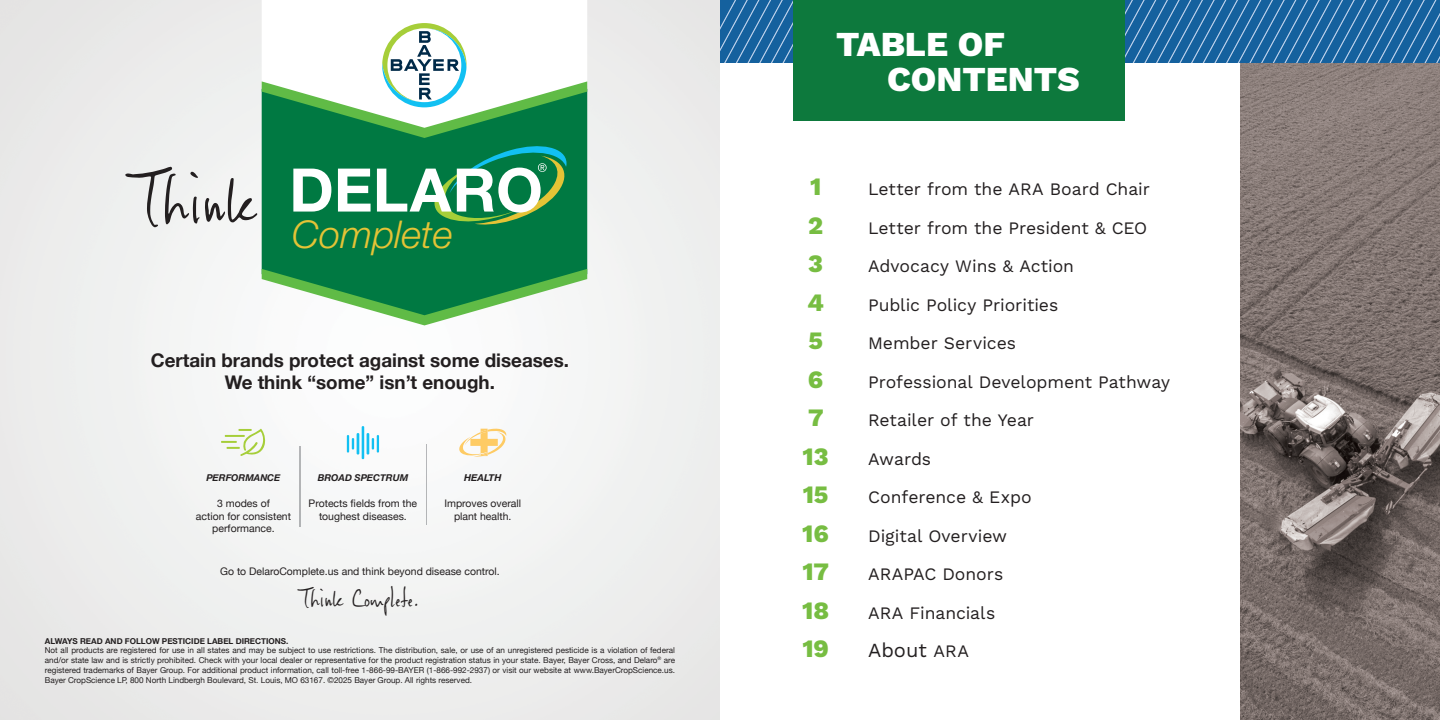
<style>
.page{position:relative;width:1440px;height:720px;background:#fff}
.page>*{position:absolute;margin:0;border:0;box-sizing:border-box;transform-origin:0 0}
.t1{font:italic 300 38.38px "Helvetica Neue";color:#e4c336}
.t2{font:800 35px/35px "Work Sans";color:#fff}
.t3{font:27.12px "Viktorie";color:#231f20}
.t4{font:800 25px "Work Sans";color:#77bd42}
.t5{font:20px "Work Sans";color:#231f20}
.t6{font:700 18.75px/22.6px "Helvetica Neue";color:#231f20;text-align:center}
.t7{font:17.5px "Work Sans";letter-spacing:-.005em;color:#231f20}
.t8{font:10.5px/12.5px "Helvetica Neue";color:#231f20;text-align:center}
.t9{font:italic 700 9.5px "Helvetica Neue";color:#231f20}
.t10{font:italic 700 9.38px "Helvetica Neue";color:#231f20}
.t11{font:8.12px/9.8px "Helvetica Neue";color:#231f20;text-align:justify}
.t12{font:700 8.12px "Helvetica Neue";color:#231f20}
.s1{font-size:17.5px}
</style>
<div class="page">
<div style="left:262px;top:226px;width:325px;height:43px;background:#007942"></div>
<svg style="left:262px;top:269px;width:325px;height:56px"></svg>
<svg style="left:262px;top:23px;width:325px;height:203px"></svg>
<img style="left:300px;top:447px;width:1px;height:80px">
<img style="left:426px;top:444px;width:1px;height:80px">
<svg style="left:221px;top:429px;width:45px;height:28px"></svg>
<svg style="left:459px;top:429px;width:47px;height:28px"></svg>
<hr style="left:357px;top:433px;width:2px;height:22px;background:#12c0f2">
<hr style="left:362px;top:426px;width:2px;height:33px;background:#12c0f2">
<hr style="left:367px;top:433px;width:2px;height:22px;background:#12c0f2">
<svg style="left:347px;top:435px;width:7px;height:18px"></svg>
<svg style="left:372px;top:435px;width:7px;height:18px"></svg>
<svg style="left:720px;top:0;width:720px;height:63px;background:#286da6"></svg>
<div style="left:793px;top:0;width:332px;height:121px;background:#0d793d"></div>
<img style="left:1240px;top:64px;width:200px;height:261px">
<img style="left:1240px;top:325px;width:200px;height:395px">
<img style="left:1240px;top:63px;width:200px;height:1px">
<h1 class="t1" style="left:133px;top:203px;width:321px"><sup>Think</sup> Complete</h1>
<h3 class="t6" style="left:151px;top:349px;width:420px">Certain brands protect against some diseases.<br>We think “some” isn’t enough.</h3>
<p class="t10" style="left:206px;top:471px;width:76px">PERFORMANCE</p>
<p class="t10" style="left:318px;top:470px;width:92px">BROAD SPECTRUM</p>
<p class="t9" style="left:464px;top:470px;width:39px">HEALTH</p>
<p class="t8" style="left:309px;top:498px;width:110px">Protects fields from the toughest diseases.</p>
<p class="t8" style="left:196px;top:498px;width:97px">3 modes of<br>action for consistent performance.</p>
<p class="t8" style="left:444px;top:498px;width:78px">Improves overall plant health.</p>
<p class="t8" style="left:220px;top:565px;width:281px">Go to DelaroComplete.us and think beyond disease control.</p>
<h3 class="t3" style="left:300px;top:580px;width:121px">Think Complete.</h3>
<p class="t12" style="left:45px;top:634px;width:245px">ALWAYS READ AND FOLLOW PESTICIDE LABEL DIRECTIONS.</p>
<p class="t11" style="left:45px;top:646px;width:632px">Not all products are registered for use in all states and may be subject to use restrictions. The distribution, sale, or use of an unregistered pesticide is a violation of federal and/or state law and is strictly prohibited. Check with your local dealer or representative for the product registration status in your state. Bayer, Bayer Cross, and Delaro<sup>®</sup> are registered trademarks of Bayer Group. For additional product information, call toll-free 1-866-99-BAYER (1-866-992-2937) or visit our website at www.BayerCropScience.us.<br>Bayer CropScience LP, 800 North Lindbergh Boulevard, St. Louis, MO 63167. ©2025 Bayer Group. All rights reserved.</p>
<h2 class="t2" style="left:887px;top:28px;width:194px;text-indent:-51px">TABLE OF<br>CONTENTS</h2>
<h3 class="t4" style="left:810px;top:172px;width:13px">1</h3>
<h3 class="t7" style="left:868px;top:179px;width:283px">Letter from the ARA Board Chair</h3>
<h3 class="t4" style="left:808px;top:211px;width:17px">2</h3>
<h3 class="t7" style="left:868px;top:218px;width:281px">Letter from the President &amp; CEO</h3>
<h3 class="t4" style="left:808px;top:249px;width:16px">3</h3>
<h3 class="t7" style="left:868px;top:256px;width:207px">Advocacy Wins &amp; Action</h3>
<h3 class="t4" style="left:807px;top:288px;width:18px">4</h3>
<h3 class="t7" style="left:868px;top:295px;width:192px">Public Policy Priorities</h3>
<h3 class="t4" style="left:808px;top:326px;width:16px">5</h3>
<h3 class="t7" style="left:868px;top:333px;width:150px">Member Services</h3>
<h3 class="t4" style="left:808px;top:365px;width:17px">6</h3>
<h3 class="t7" style="left:868px;top:372px;width:304px">Professional Development Pathway</h3>
<h3 class="t4" style="left:808px;top:403px;width:17px">7</h3>
<h3 class="t7" style="left:868px;top:410px;width:167px">Retailer of the Year</h3>
<h3 class="t4" style="left:803px;top:442px;width:28px">13</h3>
<h3 class="t7" style="left:868px;top:449px;width:65px">Awards</h3>
<h3 class="t4" style="left:803px;top:480px;width:27px">15</h3>
<h3 class="t7" style="left:868px;top:487px;width:165px">Conference &amp; Expo</h3>
<h3 class="t4" style="left:802px;top:519px;width:28px">16</h3>
<h3 class="t7" style="left:868px;top:526px;width:141px">Digital Overview</h3>
<h3 class="t4" style="left:802px;top:557px;width:28px">17</h3>
<h3 class="t7" style="left:868px;top:564px;width:137px">ARAPAC Donors</h3>
<h3 class="t4" style="left:802px;top:596px;width:28px">18</h3>
<h3 class="t7" style="left:868px;top:603px;width:129px">ARA Financials</h3>
<h3 class="t4" style="left:802px;top:634px;width:28px">19</h3>
<h3 class="t5" style="left:868px;top:639px;width:102px">About <span class="s1">ARA</span></h3>
</div>
